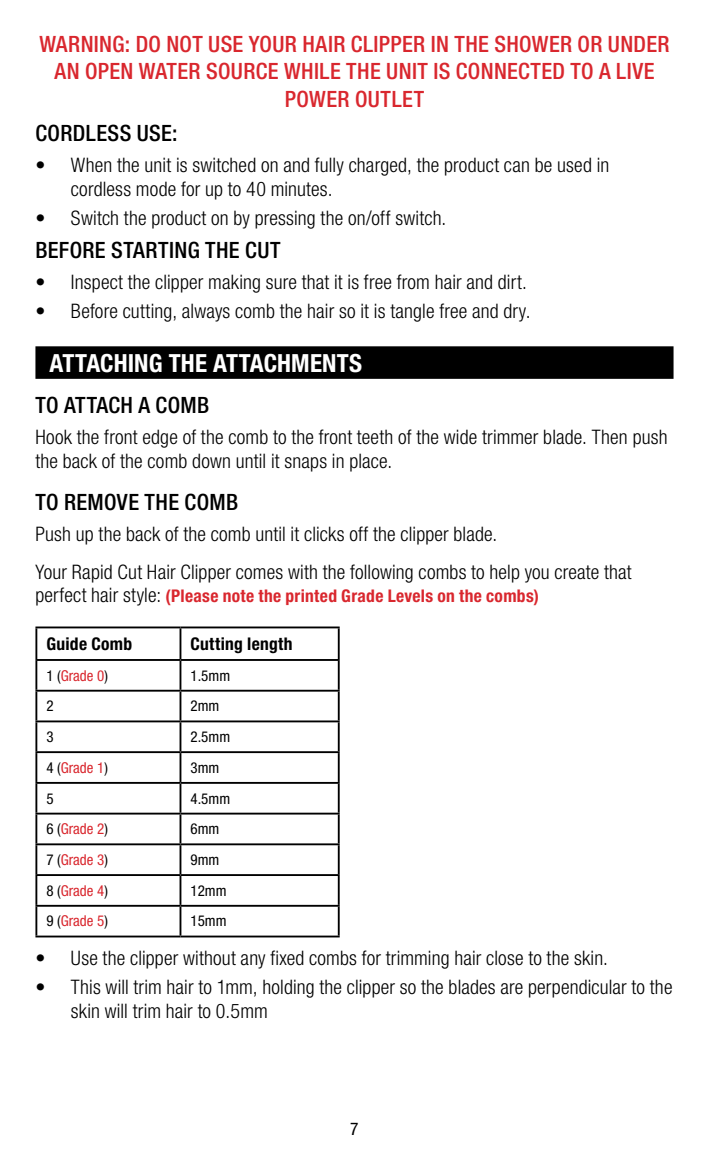
<style>
.page{position:relative;width:709px;height:1170px;background:#fff}
.page>*{position:absolute;margin:0;border:0;box-sizing:border-box;transform-origin:0 0}
.t1{font:700 condensed 25px "Helvetica Neue LT Std";letter-spacing:.005em;color:#fff}
.t2{font:500 condensed 22.5px/27.5px "Helvetica Neue LT Std";letter-spacing:.015em;color:#d9272e;text-align:center}
.t3{font:500 condensed 22.5px "Helvetica Neue LT Std";letter-spacing:.015em;color:#000}
.t4{font:300 condensed 20px/23.8px "Helvetica Neue LT Std";letter-spacing:.01em;color:#000}
.t5{font:700 condensed 17.5px "Helvetica Neue LT Std";letter-spacing:.02em;color:#d9272e}
.t6{font:700 condensed 17.5px "Helvetica Neue LT Std";letter-spacing:.02em;color:#000}
.t7{font:condensed 17.5px "Helvetica Neue LT Std";color:#000}
.t8{font:condensed 15px "Helvetica Neue LT Std";color:#d9272e}
.t9{font:condensed 15px "Helvetica Neue LT Std";color:#000}
.s1{font-weight:300;font-size:20px;color:#000}
.s2{color:#000}
</style>
<div class="page">
<div style="left:35px;top:346px;width:638px;height:33px;background:#000"></div>
<hr style="left:35px;top:626px;width:145px;height:2px;background:#000">
<hr style="left:35px;top:628px;width:2px;height:31px;background:#000">
<hr style="left:180px;top:626px;width:160px;height:2px;background:#000">
<hr style="left:179px;top:628px;width:2px;height:31px;background:#000">
<hr style="left:338px;top:628px;width:2px;height:31px;background:#000">
<hr style="left:35px;top:659px;width:145px;height:2px;background:#000">
<hr style="left:35px;top:661px;width:2px;height:28px;background:#000">
<hr style="left:180px;top:659px;width:160px;height:2px;background:#000">
<hr style="left:179px;top:661px;width:2px;height:28px;background:#000">
<hr style="left:338px;top:661px;width:2px;height:28px;background:#000">
<hr style="left:35px;top:689px;width:145px;height:2px;background:#000">
<hr style="left:35px;top:691px;width:2px;height:29px;background:#000">
<hr style="left:180px;top:689px;width:160px;height:2px;background:#000">
<hr style="left:179px;top:691px;width:2px;height:29px;background:#000">
<hr style="left:338px;top:691px;width:2px;height:29px;background:#000">
<hr style="left:35px;top:720px;width:145px;height:2px;background:#000">
<hr style="left:35px;top:722px;width:2px;height:29px;background:#000">
<hr style="left:180px;top:720px;width:160px;height:2px;background:#000">
<hr style="left:179px;top:722px;width:2px;height:29px;background:#000">
<hr style="left:338px;top:722px;width:2px;height:29px;background:#000">
<hr style="left:35px;top:751px;width:145px;height:2px;background:#000">
<hr style="left:35px;top:753px;width:2px;height:28px;background:#000">
<hr style="left:180px;top:751px;width:160px;height:2px;background:#000">
<hr style="left:179px;top:753px;width:2px;height:28px;background:#000">
<hr style="left:338px;top:753px;width:2px;height:28px;background:#000">
<hr style="left:35px;top:781px;width:145px;height:2px;background:#000">
<hr style="left:35px;top:783px;width:2px;height:29px;background:#000">
<hr style="left:180px;top:781px;width:160px;height:2px;background:#000">
<hr style="left:179px;top:783px;width:2px;height:29px;background:#000">
<hr style="left:338px;top:783px;width:2px;height:29px;background:#000">
<hr style="left:35px;top:812px;width:145px;height:2px;background:#000">
<hr style="left:35px;top:814px;width:2px;height:29px;background:#000">
<hr style="left:180px;top:812px;width:160px;height:2px;background:#000">
<hr style="left:179px;top:814px;width:2px;height:29px;background:#000">
<hr style="left:338px;top:814px;width:2px;height:29px;background:#000">
<hr style="left:35px;top:843px;width:145px;height:2px;background:#000">
<hr style="left:35px;top:845px;width:2px;height:29px;background:#000">
<hr style="left:180px;top:843px;width:160px;height:2px;background:#000">
<hr style="left:179px;top:845px;width:2px;height:29px;background:#000">
<hr style="left:338px;top:845px;width:2px;height:29px;background:#000">
<hr style="left:35px;top:874px;width:145px;height:1px;background:#000">
<hr style="left:35px;top:875px;width:2px;height:29px;background:#000">
<hr style="left:180px;top:874px;width:160px;height:1px;background:#000">
<hr style="left:179px;top:875px;width:2px;height:29px;background:#000">
<hr style="left:338px;top:875px;width:2px;height:29px;background:#000">
<hr style="left:35px;top:904px;width:145px;height:2px;background:#000">
<hr style="left:35px;top:906px;width:2px;height:29px;background:#000">
<hr style="left:180px;top:904px;width:160px;height:2px;background:#000">
<hr style="left:179px;top:906px;width:2px;height:29px;background:#000">
<hr style="left:338px;top:906px;width:2px;height:29px;background:#000">
<hr style="left:35px;top:935px;width:145px;height:2px;background:#000">
<hr style="left:180px;top:935px;width:160px;height:2px;background:#000">
<p class="t2" style="left:39px;top:29px;width:631px">WARNING: DO NOT USE YOUR HAIR CLIPPER IN THE SHOWER OR UNDER<br>AN OPEN WATER SOURCE WHILE THE UNIT IS CONNECTED TO A LIVE<br>POWER OUTLET</p>
<p class="t3" style="left:35px;top:120px;width:144px">CORDLESS USE:</p>
<p class="t4" style="left:71px;top:153px;width:540px;text-indent:-35px">• When the unit is switched on and fully charged, the product can be used in cordless mode for up to 40 minutes.</p>
<p class="t4" style="left:35px;top:206px;width:412px">• Switch the product on by pressing the on/off switch.</p>
<p class="t3" style="left:35px;top:236px;width:246px">BEFORE STARTING THE CUT</p>
<p class="t4" style="left:35px;top:269px;width:493px">• Inspect the clipper making sure that it is free from hair and dirt.</p>
<p class="t4" style="left:35px;top:298px;width:496px">• Before cutting, always comb the hair so it is tangle free and dry.</p>
<p class="t1" style="left:50px;top:348px;width:314px">ATTACHING THE ATTACHMENTS</p>
<p class="t3" style="left:35px;top:392px;width:175px">TO ATTACH A COMB</p>
<p class="t4" style="left:35px;top:425px;width:633px">Hook the front edge of the comb to the front teeth of the wide trimmer blade. Then push the back of the comb down until it snaps in place.</p>
<p class="t3" style="left:35px;top:488px;width:204px">TO REMOVE THE COMB</p>
<p class="t4" style="left:35px;top:514px;width:597px;line-height:38px">Push up the back of the comb until it clicks off the clipper blade.<br>Your Rapid Cut Hair Clipper comes with the following combs to help you create that</p>
<p class="t5" style="left:35px;top:585px;width:505px"><span class="s1">perfect hair style:</span> (Please note the printed Grade Levels on the combs)</p>
<p class="t6" style="left:46px;top:633px;width:87px">Guide Comb</p>
<p class="t6" style="left:190px;top:633px;width:104px">Cutting length</p>
<p class="t8" style="left:46px;top:666px;width:63px"><span class="s2">1 (</span>Grade 0<span class="s2">)</span></p>
<p class="t9" style="left:190px;top:666px;width:41px">1.5mm</p>
<p class="t9" style="left:46px;top:697px;width:9px">2</p>
<p class="t9" style="left:190px;top:697px;width:30px">2mm</p>
<p class="t9" style="left:46px;top:728px;width:9px">3</p>
<p class="t9" style="left:190px;top:728px;width:41px">2.5mm</p>
<p class="t8" style="left:46px;top:758px;width:63px"><span class="s2">4 (</span>Grade 1<span class="s2">)</span></p>
<p class="t9" style="left:190px;top:758px;width:30px">3mm</p>
<p class="t9" style="left:46px;top:789px;width:9px">5</p>
<p class="t9" style="left:190px;top:789px;width:41px">4.5mm</p>
<p class="t8" style="left:46px;top:820px;width:63px"><span class="s2">6 (</span>Grade 2<span class="s2">)</span></p>
<p class="t9" style="left:190px;top:820px;width:30px">6mm</p>
<p class="t8" style="left:46px;top:851px;width:63px"><span class="s2">7 (</span>Grade 3<span class="s2">)</span></p>
<p class="t9" style="left:190px;top:851px;width:30px">9mm</p>
<p class="t8" style="left:46px;top:881px;width:63px"><span class="s2">8 (</span>Grade 4<span class="s2">)</span></p>
<p class="t9" style="left:190px;top:881px;width:38px">12mm</p>
<p class="t8" style="left:46px;top:912px;width:63px"><span class="s2">9 (</span>Grade 5<span class="s2">)</span></p>
<p class="t9" style="left:190px;top:912px;width:38px">15mm</p>
<p class="t4" style="left:35px;top:946px;width:574px">• Use the clipper without any fixed combs for trimming hair close to the skin.</p>
<p class="t4" style="left:71px;top:975px;width:603px;text-indent:-35px">• This will trim hair to 1mm, holding the clipper so the blades are perpendicular to the skin will trim hair to 0.5mm</p>
<p class="t7" style="left:350px;top:1118px;width:10px">7</p>
</div>
